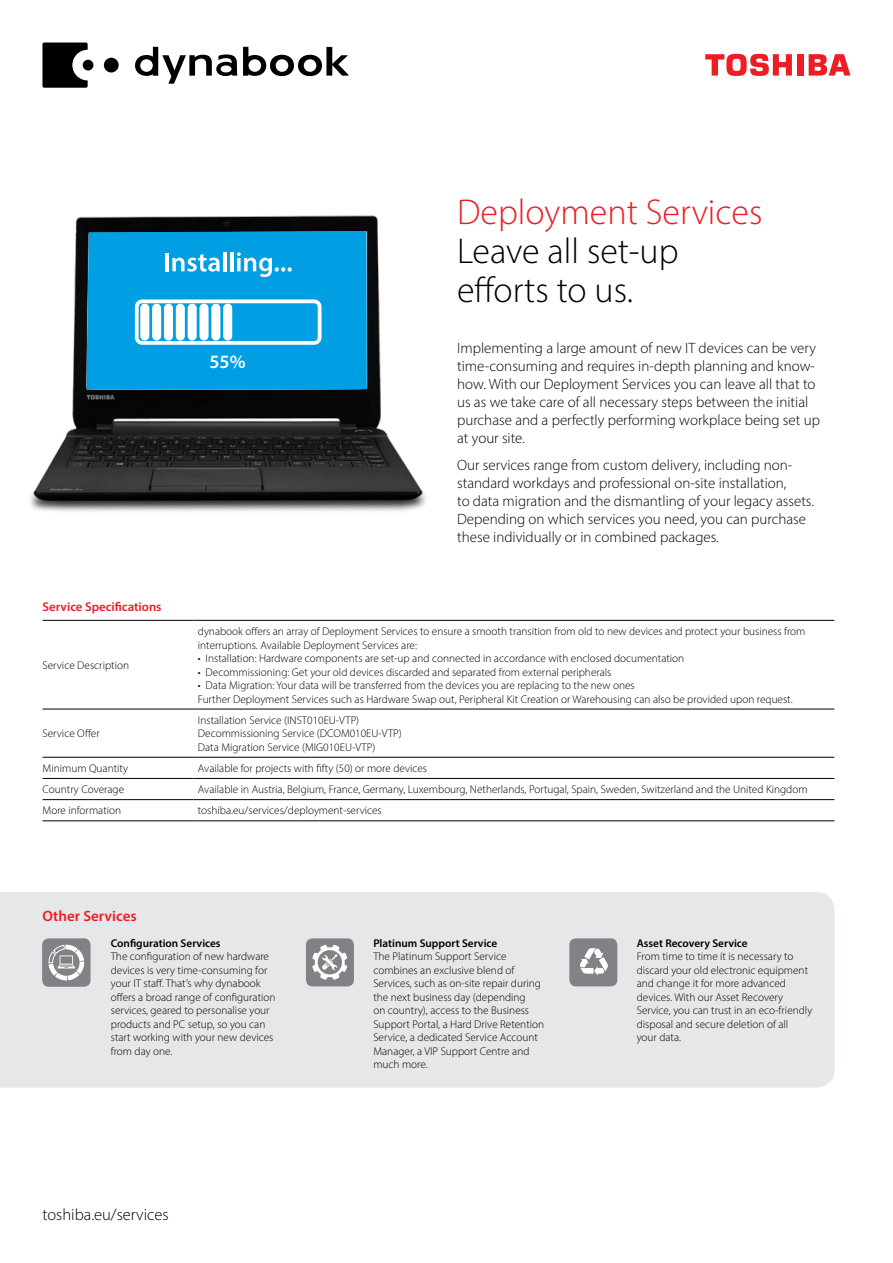
<style>
.page{position:relative;width:893px;height:1263px;background:#fff}
.page>*{position:absolute;margin:0;border:0;box-sizing:border-box;transform-origin:0 0}
.body{font:300 36px/39px "Myriad Pro";color:#000}
.body-2{font:300 36px "Myriad Pro";color:#ed1c24}
.t1{font:600 18.9px "Myriad Pro";color:#fff}
.body-3{font:300 16.5px "Myriad Pro";color:#000}
.body-4{font:300 15px/18px "Myriad Pro";color:#000}
.body-5{font:600 15px "Myriad Pro";color:#ed1c24}
.t2{font:600 12.75px "Myriad Pro";color:#ed1c24}
.Table_text{font:300 11.25px/13.5px "Myriad Pro";color:#000}
.body-6{font:300 11.25px/13.5px "Myriad Pro";color:#000}
.Table_Header{font:300 11.25px "Myriad Pro";color:#000}
.s1{font-weight:600}
</style>
<div class="page">
<img style="left:51px;top:215px;width:353px;height:247px">
<div style="left:86px;top:231px;width:281px;height:159px;background:#009fe4"></div>
<div style="left:135px;top:299px;width:186px;height:46px;border:4px solid #fff;border-radius:5px"></div>
<div style="left:140px;top:304px;width:9px;height:36px;background:#fff;border-radius:5px"></div>
<div style="left:152px;top:304px;width:9px;height:36px;background:#fff;border-radius:5px"></div>
<div style="left:164px;top:304px;width:9px;height:36px;background:#fff;border-radius:5px"></div>
<div style="left:176px;top:304px;width:9px;height:36px;background:#fff;border-radius:5px"></div>
<div style="left:188px;top:304px;width:9px;height:36px;background:#fff;border-radius:5px"></div>
<div style="left:199px;top:304px;width:10px;height:36px;background:#fff;border-radius:5px"></div>
<div style="left:211px;top:304px;width:9px;height:36px;background:#fff;border-radius:5px"></div>
<div style="left:223px;top:304px;width:9px;height:36px;background:#fff;border-radius:5px"></div>
<img style="left:30px;top:462px;width:396px;height:49px">
<hr style="left:43px;top:620px;width:151px;height:1px;background:#000">
<hr style="left:194px;top:620px;width:640px;height:1px;background:#000">
<hr style="left:43px;top:709px;width:151px;height:1px;background:#000">
<hr style="left:194px;top:709px;width:640px;height:1px;background:#000">
<hr style="left:43px;top:757px;width:151px;height:1px;background:#000">
<hr style="left:194px;top:757px;width:640px;height:1px;background:#000">
<hr style="left:43px;top:778px;width:151px;height:1px;background:#000">
<hr style="left:194px;top:778px;width:640px;height:1px;background:#000">
<hr style="left:43px;top:799px;width:151px;height:1px;background:#000">
<hr style="left:194px;top:799px;width:640px;height:1px;background:#000">
<hr style="left:43px;top:820px;width:151px;height:1px;background:#000">
<hr style="left:194px;top:820px;width:640px;height:1px;background:#000">
<div style="left:0;top:892px;width:834px;height:195px;background:#e6e7e8"></div>
<div style="left:569px;top:938px;width:48px;height:48px;background:#808285;border-radius:7px"></div>
<svg style="left:580px;top:948px;width:28px;height:27px"></svg>
<div style="left:306px;top:938px;width:48px;height:48px;background:#808285;border-radius:7px"></div>
<svg style="left:312px;top:945px;width:35px;height:35px"></svg>
<div style="left:42px;top:938px;width:49px;height:49px;background:#808285;border-radius:7px"></div>
<svg style="left:49px;top:945px;width:35px;height:35px"></svg>
<div style="left:797px;top:54px;width:6px;height:22px;background:#ed1d24"></div>
<svg style="left:809px;top:54px;width:41px;height:22px"></svg>
<svg style="left:705px;top:54px;width:87px;height:22px"></svg>
<svg style="left:42px;top:43px;width:46px;height:45px"></svg>
<div style="left:83px;top:60px;width:10px;height:11px;background:#000;border-radius:50%"></div>
<div style="left:104px;top:58px;width:15px;height:14px;background:#000;border-radius:50%"></div>
<svg style="left:243px;top:47px;width:106px;height:29px"></svg>
<svg style="left:135px;top:47px;width:102px;height:37px"></svg>
<p class="t2" style="left:43px;top:598px;width:121px">Service Specifications</p>
<p class="Table_Header" style="left:43px;top:658px;width:88px">Service Description</p>
<p class="Table_Header" style="left:43px;top:727px;width:59px">Service Offer</p>
<h2 class="t1" style="left:209px;top:350px;width:38px">55%</h2>
<p class="body-2" style="left:457px;top:190px;width:307px">Deployment Services</p>
<p class="body" style="left:457px;top:231px;width:223px">Leave all set-up efforts to us.</p>
<p class="body-4" style="left:457px;top:339px;width:364px">Implementing a large amount of new IT devices can be very time-consuming and requires in-depth planning and know&shy;how. With our Deployment Services you can leave all that to us as we take care of all necessary steps between the initial purchase and a perfectly performing workplace being set up at your site.</p>
<p class="body-4" style="left:457px;top:455px;width:358px">Our services range from custom delivery, including non&shy;standard workdays and professional on-site installation,<br>to data migration and the dismantling of your legacy assets.<br>Depending on which services you need, you can purchase these individually or in combined packages.</p>
<p class="Table_text" style="left:198px;top:624px;width:609px">dynabook offers an array of Deployment Services to ensure a smooth transition from old to new devices and protect your business from interruptions. Available Deployment Services are:</p>
<p class="Table_text" style="left:198px;top:651px;width:488px">• Installation: Hardware components are set-up and connected in accordance with enclosed documentation</p>
<p class="Table_text" style="left:198px;top:665px;width:415px">• Decommissioning: Get your old devices discarded and separated from external peripherals</p>
<p class="Table_text" style="left:198px;top:678px;width:438px">• Data Migration: Your data will be transferred from the devices you are replacing to the new ones</p>
<p class="Table_text" style="left:198px;top:692px;width:596px">Further Deployment Services such as Hardware Swap out, Peripheral Kit Creation or Warehousing can also be provided upon request.</p>
<p class="Table_text" style="left:198px;top:713px;width:163px">Installation Service (INST010EU-VTP)</p>
<p class="Table_text" style="left:198px;top:727px;width:205px">Decommissioning Service (DCOM010EU-VTP)</p>
<p class="Table_text" style="left:198px;top:740px;width:179px">Data Migration Service (MIG010EU-VTP)</p>
<p class="Table_Header" style="left:43px;top:761px;width:87px">Minimum Quantity</p>
<p class="Table_text" style="left:198px;top:761px;width:231px">Available for projects with fifty (50) or more devices</p>
<p class="Table_text" style="left:43px;top:783px;width:83px">Country Coverage</p>
<p class="Table_text" style="left:198px;top:783px;width:611px">Available in Austria, Belgium, France, Germany, Luxembourg, Netherlands, Portugal, Spain, Sweden, Switzerland and the United Kingdom</p>
<p class="Table_Header" style="left:43px;top:804px;width:80px">More information</p>
<p class="Table_text" style="left:198px;top:804px;width:185px">toshiba.eu/services/deployment-services</p>
<p class="body-5" style="left:43px;top:906px;width:96px">Other Services</p>
<p class="body-6" style="left:111px;top:936px;width:166px"><span class="s1">Configuration Services<br></span>The configuration of new hardware devices is very time-consuming for your IT staff. That’s why dynabook offers a broad range of configuration services, geared to personalise your products and PC setup, so you can start working with your new devices from day one.</p>
<p class="body-6" style="left:373px;top:936px;width:172px"><span class="s1">Platinum Support Service<br></span>The Platinum Support Service combines an exclusive blend of<br>Services, such as on-site repair during the next business day (depending<br>on country), access to the Business<br>Support Portal, a Hard Drive Retention<br>Service, a dedicated Service Account<br>Manager, a VIP Support Centre and much more.</p>
<p class="body-6" style="left:637px;top:936px;width:177px"><span class="s1">Asset Recovery Service<br></span>From time to time it is necessary to discard your old electronic equipment and change it for more advanced devices. With our Asset Recovery<br>Service, you can trust in an eco-friendly disposal and secure deletion of all<br>your data.</p>
<p class="body-3" style="left:43px;top:1205px;width:128px">toshiba.eu/services</p>
</div>
